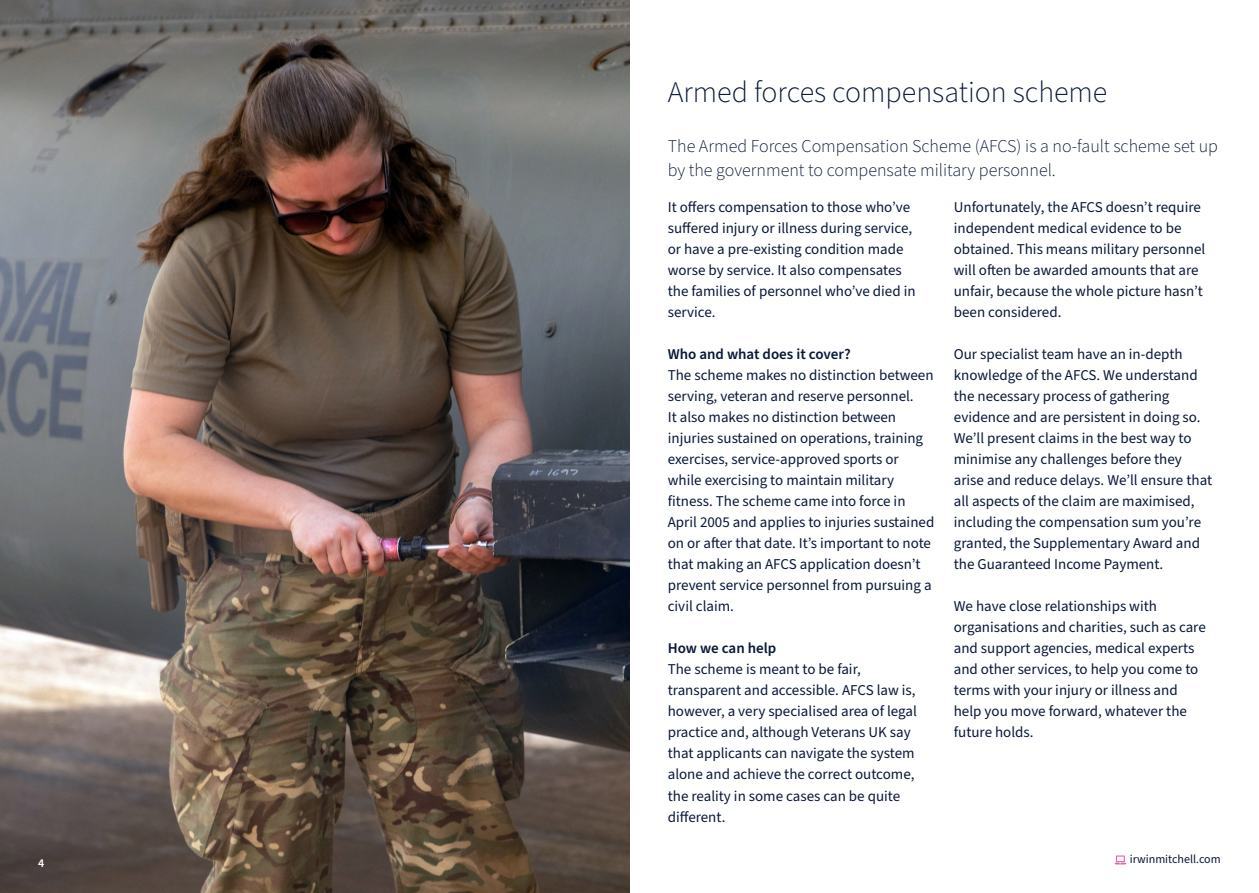
<style>
.page{position:relative;width:1259px;height:893px;background:#fff}
.page>*{position:absolute;margin:0;border:0;box-sizing:border-box;transform-origin:0 0}
.t1{font:300 30px "Source Sans Pro";color:#091838}
.t2{font:300 18px/24px "Source Sans Pro";color:#091838}
.t3{font:15px/21px "Source Sans Pro";color:#091838}
.t4{font:600 15px "Source Sans Pro";color:#091838}
.t5{font:12px "Source Sans Pro";color:#091838}
.t6{font:600 12px "Source Sans Pro";color:#fff}
</style>
<div class="page">
<img style="left:0;top:0;width:629px;height:893px">
<svg style="left:1114px;top:855px;width:12px;height:9px"></svg>
<p class="t6" style="left:38px;top:855px;width:8px">4</p>
<h1 class="t1" style="left:668px;top:72px;width:441px">Armed forces compensation scheme</h1>
<p class="t2" style="left:668px;top:134px;width:552px">The Armed Forces Compensation Scheme (AFCS) is a no-fault scheme set up by the government to compensate military personnel.</p>
<p class="t3" style="left:668px;top:197px;width:249px">It offers compensation to those who’ve suffered injury or illness during service, or have a pre-existing condition made worse by service. It also compensates the families of personnel who’ve died in service.</p>
<p class="t4" style="left:668px;top:344px;width:185px">Who and what does it cover?</p>
<p class="t3" style="left:668px;top:365px;width:268px">The scheme makes no distinction between serving, veteran and reserve personnel.<br>It also makes no distinction between injuries sustained on operations, training exercises, service-approved sports or while exercising to maintain military fitness. The scheme came into force in April 2005 and applies to injuries sustained on or after that date. It’s important to note that making an AFCS application doesn’t prevent service personnel from pursuing a civil claim.</p>
<p class="t4" style="left:668px;top:638px;width:110px">How we can help</p>
<p class="t3" style="left:668px;top:659px;width:251px">The scheme is meant to be fair, transparent and accessible. AFCS law is, however, a very specialised area of legal practice and, although Veterans UK say that applicants can navigate the system alone and achieve the correct outcome, the reality in some cases can be quite different.</p>
<p class="t3" style="left:954px;top:197px;width:253px">Unfortunately, the AFCS doesn’t require independent medical evidence to be obtained. This means military personnel will often be awarded amounts that are unfair, because the whole picture hasn’t been considered.</p>
<p class="t3" style="left:954px;top:344px;width:260px">Our specialist team have an in-depth knowledge of the AFCS. We understand the necessary process of gathering evidence and are persistent in doing so.<br>We’ll present claims in the best way to minimise any challenges before they arise and reduce delays. We’ll ensure that all aspects of the claim are maximised, including the compensation sum you’re granted, the Supplementary Award and the Guaranteed Income Payment.</p>
<p class="t3" style="left:954px;top:596px;width:253px">We have close relationships with organisations and charities, such as care and support agencies, medical experts and other services, to help you come to terms with your injury or illness and help you move forward, whatever the future holds.</p>
<p class="t5" style="left:1129px;top:851px;width:92px">irwinmitchell.com</p>
</div>
